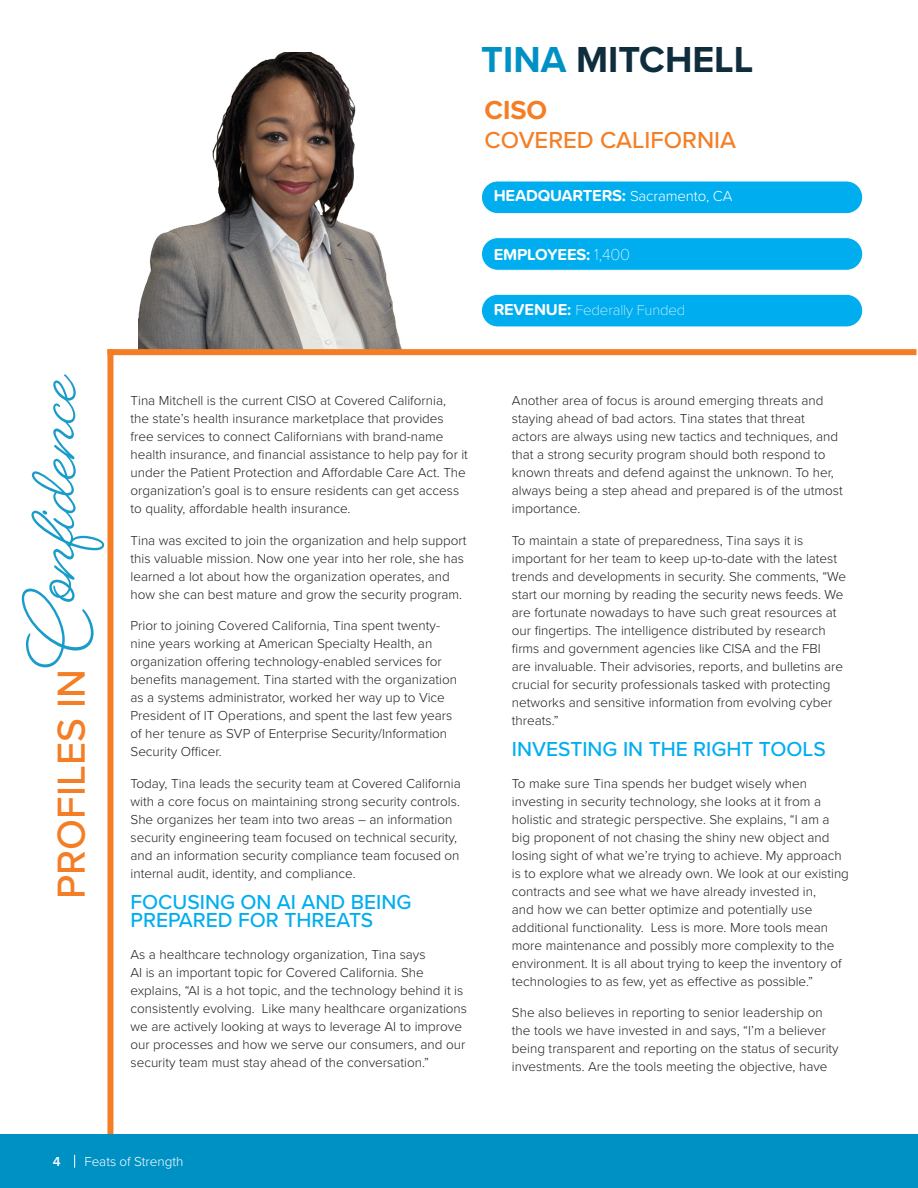
<style>
.page{position:relative;width:918px;height:1188px;background:#fff}
.page>*{position:absolute;margin:0;border:0;box-sizing:border-box;transform-origin:0 0}
.t1{font:700 79.5px "Beloved Script";color:#1a9cca}
.t2{font:500 40.5px "Proxima Nova";color:#f47e25}
.t3{font:700 37.5px "Proxima Nova";color:#0f2d3c}
.t4{font:700 27px "Proxima Nova";color:#f47e25}
.t5{font:500 24px "Proxima Nova";color:#f47e25}
.Body_Text{font:500 21px/18px "Proxima Nova";color:#00aeef}
.Body_Text-2{font:700 16.5px "Proxima Soft";letter-spacing:-.01em;color:#fff}
.Body_Text-3{font:100 15px "Proxima Soft";letter-spacing:-.01em;color:#fff}
.Body_Text-4{font:300 13.5px/18px "Proxima Nova";color:#231f20}
.t6{font:300 13.5px "Proxima Nova";color:#fff}
.t7{font:600 13.5px "Proxima Nova";color:#fff}
.s1{color:#0091c4}
.s2{font-weight:300;font-size:15px}
.s3{font-weight:100}
.s4{font-weight:700;font-size:16.5px}
</style>
<div class="page">
<div style="left:0;top:1135px;width:918px;height:53px;background:#0091c4"></div>
<svg style="left:74px;top:1155px;width:1px;height:13px"></svg>
<img style="left:138px;top:53px;width:264px;height:296px">
<div style="left:107px;top:349px;width:6px;height:785px;background:#f47e25"></div>
<div style="left:107px;top:349px;width:809px;height:6px;background:#f47e25"></div>
<div style="left:481px;top:180px;width:382px;height:34px;background:#00aeef;border-radius:17px"></div>
<div style="left:480px;top:180px;width:384px;height:35px;border:1px solid #fff;border-radius:17px"></div>
<div style="left:481px;top:180px;width:382px;height:34px;border:1px solid #fff;border-radius:17px"></div>
<div style="left:481px;top:181px;width:382px;height:33px;border:1px solid #fff;border-radius:16px"></div>
<div style="left:481px;top:237px;width:382px;height:34px;background:#00aeef;border-radius:17px"></div>
<div style="left:480px;top:236px;width:384px;height:36px;border:1px solid #fff;border-radius:17px"></div>
<div style="left:481px;top:237px;width:382px;height:34px;border:1px solid #fff;border-radius:16px"></div>
<div style="left:481px;top:294px;width:382px;height:33px;background:#00aeef;border-radius:17px"></div>
<div style="left:480px;top:293px;width:384px;height:35px;border:1px solid #fff;border-radius:17px"></div>
<div style="left:481px;top:294px;width:382px;height:34px;border:1px solid #fff;border-radius:17px"></div>
<div style="left:481px;top:294px;width:382px;height:33px;border:1px solid #fff;border-radius:16px"></div>
<p class="t1" style="left:-1px;top:667px;width:295px;rotate:-90deg">Confidence</p>
<p class="t2" style="left:41px;top:899px;width:232px;rotate:-90deg">PROFILES IN</p>
<p class="t3" style="left:481px;top:32px;width:274px"><span class="s1">TINA</span> MITCHELL</p>
<p class="t4" style="left:485px;top:90px;width:64px">CISO</p>
<p class="t5" style="left:485px;top:122px;width:253px">COVERED CALIFORNIA</p>
<p class="Body_Text-2" style="left:494px;top:183px;width:240px">HEADQUARTERS: <span class="s2">Sacramento, CA</span></p>
<p class="Body_Text-2" style="left:494px;top:242px;width:138px">EMPLOYEES: <span class="s3">1,400</span></p>
<p class="Body_Text-3" style="left:494px;top:299px;width:193px"><span class="s4">REVENUE:</span> Federally Funded</p>
<p class="Body_Text-4" style="left:130px;top:391px;width:339px">Tina Mitchell is the current CISO at Covered California, the state’s health insurance marketplace that provides free services to connect Californians with brand-name health insurance, and financial assistance to help pay for it under the Patient Protection and Affordable Care Act. The organization’s goal is to ensure residents can get access to quality, affordable health insurance.</p>
<p class="Body_Text-4" style="left:130px;top:530px;width:338px">Tina was excited to join the organization and help support this valuable mission. Now one year into her role, she has learned a lot about how the organization operates, and how she can best mature and grow the security program.</p>
<p class="Body_Text-4" style="left:130px;top:616px;width:328px">Prior to joining Covered California, Tina spent twenty&shy;nine years working at American Specialty Health, an organization offering technology-enabled services for benefits management. Tina started with the organization as a systems administrator, worked her way up to Vice President of IT Operations, and spent the last few years of her tenure as SVP of Enterprise Security/Information Security Officer.</p>
<p class="Body_Text-4" style="left:130px;top:773px;width:332px">Today, Tina leads the security team at Covered California with a core focus on maintaining strong security controls.<br>She organizes her team into two areas – an information security engineering team focused on technical security, and an information security compliance team focused on internal audit, identity, and compliance.</p>
<p class="Body_Text" style="left:130px;top:892px;width:282px">FOCUSING ON AI AND BEING<br>PREPARED FOR THREATS</p>
<p class="Body_Text-4" style="left:130px;top:944px;width:338px">As a healthcare technology organization, Tina says<br>AI is an important topic for Covered California. She explains, “AI is a hot topic, and the technology behind it is consistently evolving. Like many healthcare organizations we are actively looking at ways to leverage AI to improve our processes and how we serve our consumers, and our security team must stay ahead of the conversation.”</p>
<p class="Body_Text-4" style="left:512px;top:391px;width:332px">Another area of focus is around emerging threats and staying ahead of bad actors. Tina states that threat actors are always using new tactics and techniques, and that a strong security program should both respond to known threats and defend against the unknown. To her, always being a step ahead and prepared is of the utmost importance.</p>
<p class="Body_Text-4" style="left:512px;top:530px;width:336px">To maintain a state of preparedness, Tina says it is important for her team to keep up-to-date with the latest trends and developments in security. She comments, “We start our morning by reading the security news feeds. We are fortunate nowadays to have such great resources at our fingertips. The intelligence distributed by research firms and government agencies like CISA and the FBI<br>are invaluable. Their advisories, reports, and bulletins are crucial for security professionals tasked with protecting networks and sensitive information from evolving cyber threats.”</p>
<p class="Body_Text" style="left:512px;top:739px;width:315px">INVESTING IN THE RIGHT TOOLS</p>
<p class="Body_Text-4" style="left:512px;top:773px;width:339px">To make sure Tina spends her budget wisely when investing in security technology, she looks at it from a holistic and strategic perspective. She explains, “I am a big proponent of not chasing the shiny new object and losing sight of what we’re trying to achieve. My approach is to explore what we already own. We look at our existing contracts and see what we have already invested in,<br>and how we can better optimize and potentially use additional functionality. Less is more. More tools mean more maintenance and possibly more complexity to the environment. It is all about trying to keep the inventory of technologies to as few, yet as effective as possible.”</p>
<p class="Body_Text-4" style="left:512px;top:1003px;width:328px">She also believes in reporting to senior leadership on the tools we have invested in and says, “I’m a believer being transparent and reporting on the status of security investments. Are the tools meeting the objective, have</p>
<p class="t7" style="left:53px;top:1151px;width:9px">4</p>
<p class="t6" style="left:84px;top:1152px;width:101px">Feats of Strength</p>
</div>
